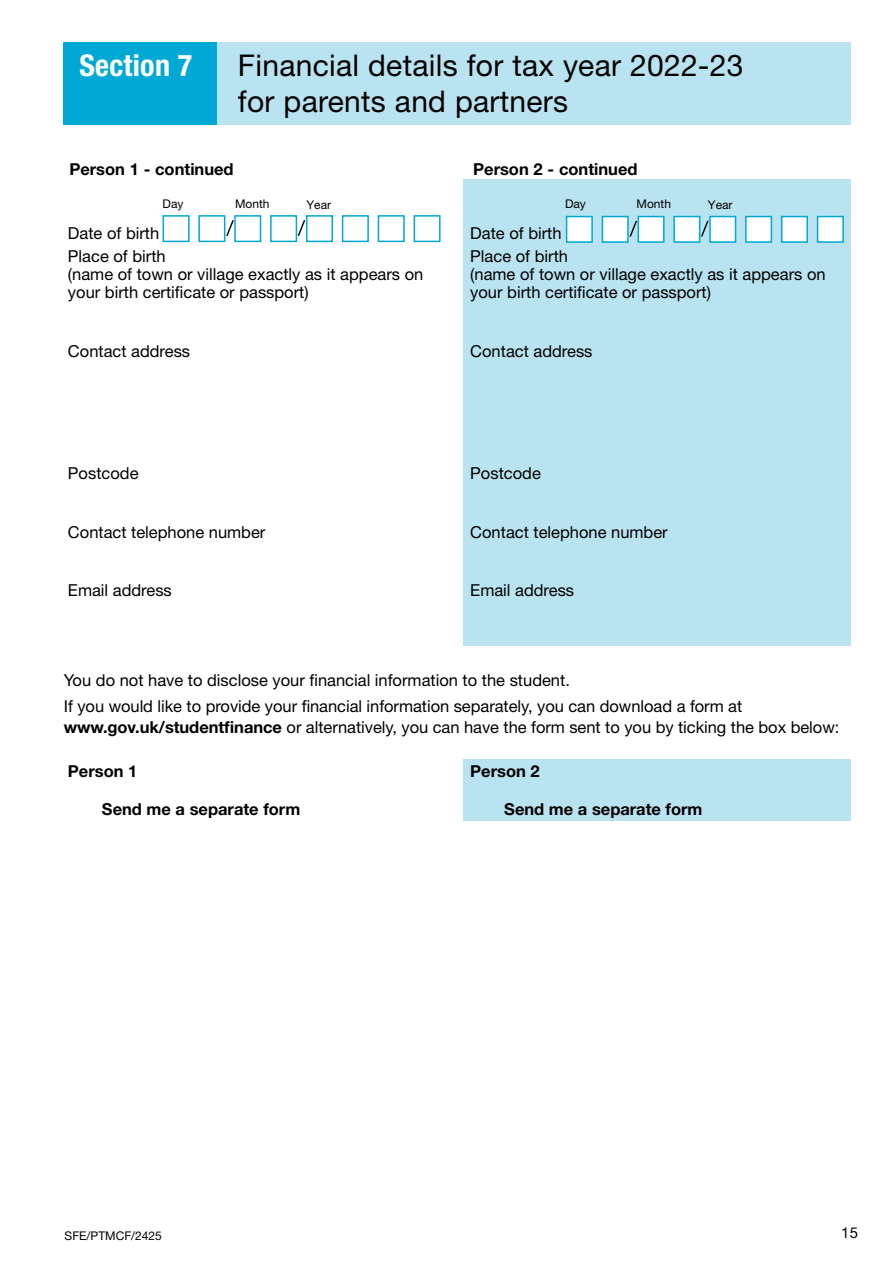
<style>
.page{position:relative;width:893px;height:1263px;background:#fff}
.page>*{position:absolute;margin:0;border:0;box-sizing:border-box;transform-origin:0 0}
.t1{font:30px/36px "Helvetica Neue LT Std";letter-spacing:.01em;color:#000}
.t2{font:700 condensed 30px "Helvetica Neue LT Std";letter-spacing:.01em;color:#fff}
.t3{font:16.5px/18px "Helvetica Neue LT Std";color:#000}
.p_-_Body{font:700 16.5px "Helvetica Neue LT Std";color:#000}
.t4{font:15px "Helvetica Neue LT Std";color:#000}
.t5{font:12px "Helvetica Neue LT Std";color:#000}
.s1{font-weight:700}
</style>
<div class="page">
<div style="left:64px;top:43px;width:153px;height:82px;background:#00a9d5"></div>
<div style="left:217px;top:43px;width:634px;height:82px;background:#b9e3f1"></div>
<div style="left:463px;top:759px;width:388px;height:61px;background:#b9e3f1"></div>
<div style="left:463px;top:179px;width:388px;height:467px;background:#b9e3f1"></div>
<div style="left:163px;top:215px;width:27px;height:27px;background:#fff;border:2px solid #00a9d5"></div>
<div style="left:198px;top:215px;width:27px;height:27px;background:#fff;border:2px solid #00a9d5"></div>
<div style="left:234px;top:215px;width:27px;height:27px;background:#fff;border:2px solid #00a9d5"></div>
<div style="left:270px;top:215px;width:27px;height:27px;background:#fff;border:2px solid #00a9d5"></div>
<div style="left:306px;top:215px;width:27px;height:27px;background:#fff;border:2px solid #00a9d5"></div>
<div style="left:342px;top:215px;width:27px;height:27px;background:#fff;border:2px solid #00a9d5"></div>
<div style="left:378px;top:215px;width:27px;height:27px;background:#fff;border:2px solid #00a9d5"></div>
<div style="left:414px;top:215px;width:27px;height:27px;background:#fff;border:2px solid #00a9d5"></div>
<svg style="left:226px;top:220px;width:8px;height:16px"></svg>
<svg style="left:298px;top:220px;width:7px;height:16px"></svg>
<div style="left:566px;top:216px;width:27px;height:27px;background:#fff;border:2px solid #00a9d5"></div>
<div style="left:602px;top:216px;width:27px;height:27px;background:#fff;border:2px solid #00a9d5"></div>
<div style="left:638px;top:216px;width:27px;height:27px;background:#fff;border:2px solid #00a9d5"></div>
<div style="left:673px;top:216px;width:27px;height:27px;background:#fff;border:2px solid #00a9d5"></div>
<div style="left:709px;top:216px;width:27px;height:27px;background:#fff;border:2px solid #00a9d5"></div>
<div style="left:745px;top:216px;width:27px;height:27px;background:#fff;border:2px solid #00a9d5"></div>
<div style="left:781px;top:216px;width:27px;height:27px;background:#fff;border:2px solid #00a9d5"></div>
<div style="left:817px;top:216px;width:27px;height:27px;background:#fff;border:2px solid #00a9d5"></div>
<svg style="left:629px;top:221px;width:8px;height:16px"></svg>
<svg style="left:701px;top:221px;width:8px;height:15px"></svg>
<h2 class="t2" style="left:79px;top:47px;width:114px">Section 7</h2>
<h2 class="t1" style="left:238px;top:47px;width:507px">Financial details for tax year 2022-23 for parents and partners</h2>
<p class="p_-_Body" style="left:69px;top:159px;width:166px">Person 1 - continued</p>
<p class="p_-_Body" style="left:473px;top:159px;width:166px">Person 2 - continued</p>
<p class="t5" style="left:163px;top:197px;width:22px">Day</p>
<p class="t5" style="left:235px;top:197px;width:36px">Month</p>
<p class="t5" style="left:307px;top:197px;width:26px">Year</p>
<p class="t3" style="left:68px;top:247px;width:357px">Place of birth<br>(name of town or village exactly as it appears on your birth certificate or passport)</p>
<p class="t3" style="left:68px;top:224px;width:93px">Date of birth</p>
<p class="t5" style="left:565px;top:197px;width:22px">Day</p>
<p class="t5" style="left:637px;top:197px;width:36px">Month</p>
<p class="t5" style="left:708px;top:197px;width:26px">Year</p>
<p class="t3" style="left:470px;top:247px;width:357px">Place of birth<br>(name of town or village exactly as it appears on your birth certificate or passport)</p>
<p class="t3" style="left:470px;top:224px;width:93px">Date of birth</p>
<p class="t3" style="left:68px;top:342px;width:124px">Contact address</p>
<p class="t3" style="left:470px;top:342px;width:124px">Contact address</p>
<p class="t3" style="left:68px;top:464px;width:72px">Postcode</p>
<p class="t3" style="left:470px;top:464px;width:72px">Postcode</p>
<p class="t3" style="left:68px;top:523px;width:199px">Contact telephone number</p>
<p class="t3" style="left:470px;top:523px;width:199px">Contact telephone number</p>
<p class="t3" style="left:68px;top:581px;width:105px">Email address</p>
<p class="t3" style="left:470px;top:581px;width:105px">Email address</p>
<p class="t3" style="left:64px;top:671px;width:508px">You do not have to disclose your financial information to the student.</p>
<p class="t3" style="left:64px;top:695px;width:777px;line-height:21px">If you would like to provide your financial information separately, you can download a form at <span class="s1">www.gov.uk/studentfinance</span> or alternatively, you can have the form sent to you by ticking the box below:</p>
<p class="p_-_Body" style="left:68px;top:760px;width:71px">Person 1</p>
<p class="p_-_Body" style="left:102px;top:798px;width:200px">Send me a separate form</p>
<p class="p_-_Body" style="left:470px;top:760px;width:71px">Person 2</p>
<p class="p_-_Body" style="left:504px;top:798px;width:200px">Send me a separate form</p>
<p class="t5" style="left:65px;top:1229px;width:99px">SFE/PTMCF/2425</p>
<p class="t4" style="left:841px;top:1224px;width:18px">15</p>
</div>
